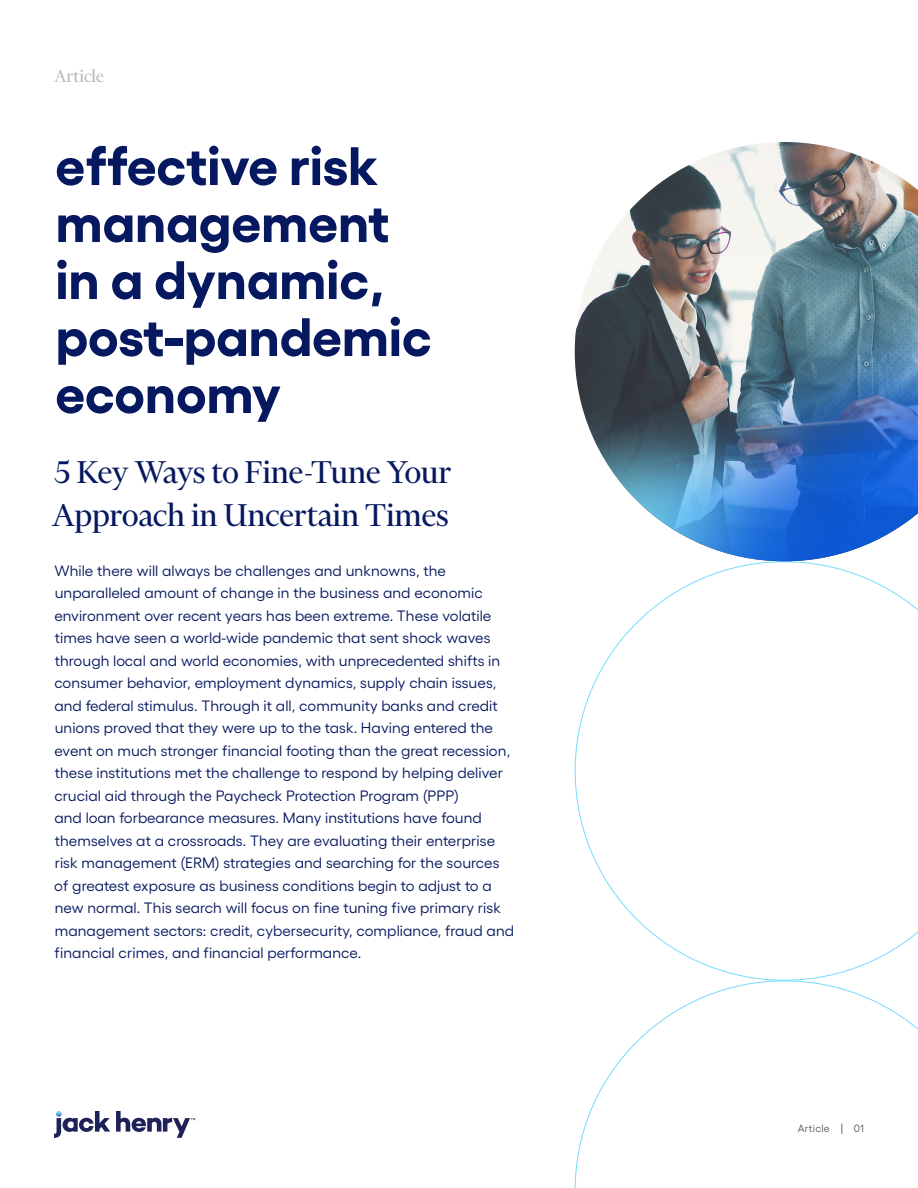
<style>
.page{position:relative;width:918px;height:1188px;background:#fff}
.page>*{position:absolute;margin:0;border:0;box-sizing:border-box;transform-origin:0 0}
.Main_Title{font:700 54px/57px "Gellix";color:#06185f}
.Secondary_Title{font:36px/43.2px "Financier Display";color:#06185f}
.Collateral_Type_Labe{font:19.5px "Financier Display";color:#b6bbc0}
.Body_Text{font:15px/22.5px "Gellix";letter-spacing:.005em;color:#06185f}
.t1{font:10.5px "Gellix";letter-spacing:.025em;color:#575a5d}
</style>
<div class="page">
<svg style="left:575px;top:561px;width:343px;height:419px"></svg>
<svg style="left:574px;top:980px;width:344px;height:208px"></svg>
<svg style="left:54px;top:1111px;width:141px;height:27px"></svg>
<img style="left:575px;top:142px;width:343px;height:419px">
<p class="Collateral_Type_Labe" style="left:54px;top:66px;width:52px">Article</p>
<p class="Main_Title" style="left:55px;top:131px;width:378px">effective risk management in a dynamic, post-pandemic economy</p>
<p class="Secondary_Title" style="left:52px;top:451px;width:401px">5 Key Ways to Fine-Tune Your<br>Approach in Uncertain Times</p>
<p class="Body_Text" style="left:54px;top:558px;width:461px">While there will always be challenges and unknowns, the unparalleled amount of change in the business and economic environment over recent years has been extreme. These volatile times have seen a world-wide pandemic that sent shock waves through local and world economies, with unprecedented shifts in consumer behavior, employment dynamics, supply chain issues, and federal stimulus. Through it all, community banks and credit unions proved that they were up to the task. Having entered the event on much stronger financial footing than the great recession, these institutions met the challenge to respond by helping deliver crucial aid through the Paycheck Protection Program (PPP)<br>and loan forbearance measures. Many institutions have found themselves at a crossroads. They are evaluating their enterprise risk management (ERM) strategies and searching for the sources of greatest exposure as business conditions begin to adjust to a new normal. This search will focus on fine tuning five primary risk management sectors: credit, cybersecurity, compliance, fraud and financial crimes, and financial performance.</p>
<p class="t1" style="left:798px;top:1120px;width:68px">Article | 01</p>
</div>
